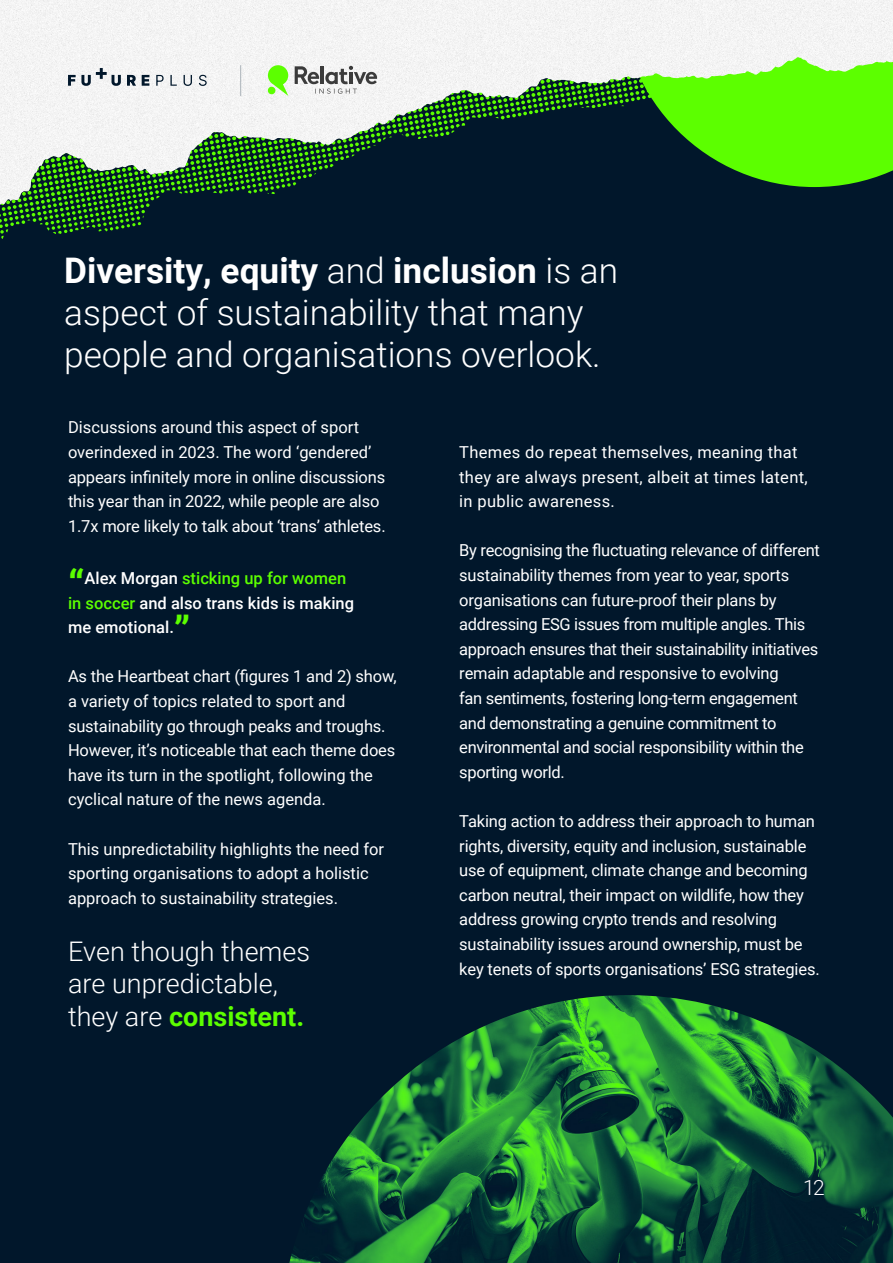
<style>
.page{position:relative;width:893px;height:1263px;background:#01172b}
.page>*{position:absolute;margin:0;border:0;box-sizing:border-box;transform-origin:0 0}
.t1{font:700 40.5px "Roboto";color:#5cff00}
.t2{font:300 35.25px/42px "Roboto";color:#fff}
.t3{font:300 27px/32.4px "Roboto";color:#fff}
.t4{font:300 21px "Roboto";color:#fff}
.t5{font:16.5px/24.6px "Roboto";letter-spacing:-.01em;color:#fff}
.t6{font:16.5px/24.6px "Roboto";letter-spacing:.02em;color:#fff}
.t7{font:500 16.5px/24.6px "Roboto";color:#fff}
.s1{font-weight:700}
.s2{color:#5cff00}
.s3{font-weight:700;color:#5cff00}
</style>
<div class="page">
<svg style="left:0;top:0;width:893px;height:239px"></svg>
<hr style="left:240px;top:65px;width:1px;height:31px;background:#abb3b9">
<img style="left:289px;top:995px;width:604px;height:268px">
<p class="t2" style="left:64px;top:248px;width:555px"><span class="s1">Diversity, equity</span> and <span class="s1">inclusion</span> is an aspect of sustainability that many people and organisations overlook.</p>
<p class="t5" style="left:68px;top:415px;width:319px">Discussions around this aspect of sport overindexed in 2023. The word ‘gendered’ appears infinitely more in online discussions this year than in 2022, while people are also</p>
<p class="t5" style="left:68px;top:513px;width:319px">1.7x more likely to talk about ‘trans’ athletes.</p>
<p class="t1" style="left:68px;top:556px;width:18px">“</p>
<p class="t7" style="left:68px;top:565px;width:288px;text-indent:16px">Alex Morgan <span class="s2">sticking up for women in soccer</span> and also trans kids is making me emotional.</p>
<p class="t1" style="left:174px;top:602px;width:18px">”</p>
<p class="t5" style="left:68px;top:664px;width:330px">As the Heartbeat chart (figures 1 and 2) show, a variety of topics related to sport and sustainability go through peaks and troughs.<br>However, it’s noticeable that each theme does have its turn in the spotlight, following the cyclical nature of the news agenda.</p>
<p class="t5" style="left:68px;top:836px;width:318px">This unpredictability highlights the need for sporting organisations to adopt a holistic approach to sustainability strategies.</p>
<p class="t3" style="left:68px;top:934px;width:244px">Even though themes are unpredictable, they are <span class="s3">consistent.</span></p>
<p class="t6" style="left:459px;top:439px;width:350px">Themes do repeat themselves, meaning that they are always present, albeit at times latent, in public awareness.</p>
<p class="t5" style="left:459px;top:538px;width:362px">By recognising the fluctuating relevance of different sustainability themes from year to year, sports organisations can future-proof their plans by addressing ESG issues from multiple angles. This approach ensures that their sustainability initiatives remain adaptable and responsive to evolving<br>fan sentiments, fostering long-term engagement and demonstrating a genuine commitment to environmental and social responsibility within the sporting world.</p>
<p class="t5" style="left:459px;top:808px;width:362px">Taking action to address their approach to human rights, diversity, equity and inclusion, sustainable use of equipment, climate change and becoming carbon neutral, their impact on wildlife, how they address growing crypto trends and resolving sustainability issues around ownership, must be key tenets of sports organisations’ ESG strategies.</p>
<p class="t4" style="left:803px;top:1172px;width:23px">12</p>
</div>
